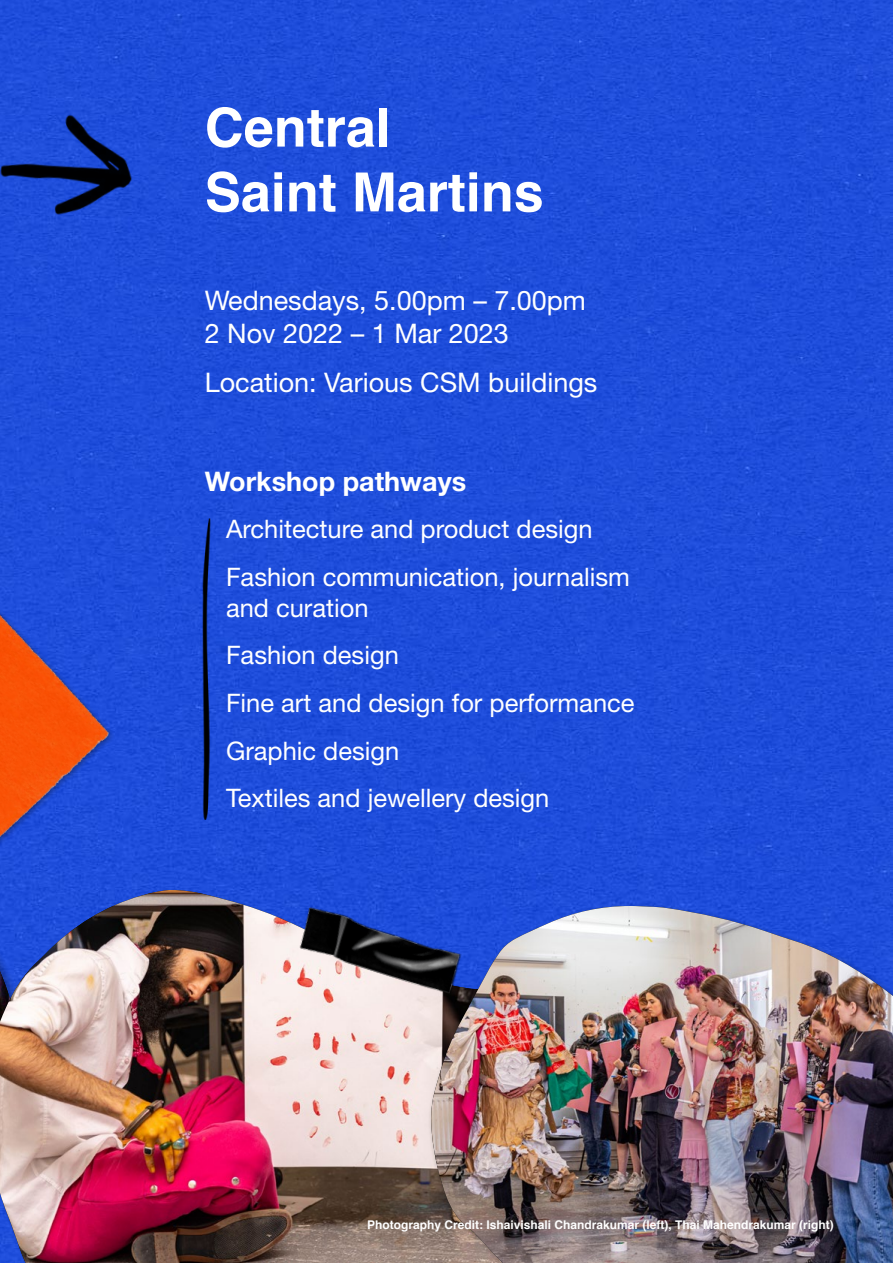
<style>
.page{position:relative;width:893px;height:1263px;background:#fff}
.page>*{position:absolute;margin:0;border:0;box-sizing:border-box;transform-origin:0 0}
.Header_3{font:700 54px/64.8px "Helvetica";color:#fff}
.Header_3_Bold{font:27px "Helvetica Neue LT Pro";color:#fff}
.Header_3_Bold-2{font:700 27px "Helvetica Neue LT Pro";color:#fff}
.Body_list{font:25.5px/30.6px "Helvetica Neue LT Pro";color:#fff}
.Captions_Credits{font:700 12px "Helvetica";color:#fff}
</style>
<div class="page">
<div style="left:0;top:0;width:893px;height:903px;background:#1e4ddb"></div>
<div style="left:0;top:503px;width:116px;height:434px;background:#1f4edc"></div>
<img style="left:0;top:590px;width:207px;height:299px">
<img style="left:0;top:890px;width:664px;height:373px">
<img style="left:0;top:70px;width:163px;height:196px">
<img style="left:268px;top:884px;width:225px;height:130px">
<img style="left:431px;top:906px;width:462px;height:357px">
<img style="left:181px;top:519px;width:47px;height:300px">
<p class="Header_3" style="left:205px;top:96px;width:341px">Central<br>Saint Martins</p>
<p class="Header_3_Bold" style="left:205px;top:284px;width:383px">Wednesdays, 5.00pm – 7.00pm</p>
<p class="Header_3_Bold" style="left:205px;top:316px;width:306px">2 Nov 2022 – 1 Mar 2023</p>
<p class="Header_3_Bold" style="left:205px;top:366px;width:394px">Location: Various CSM buildings</p>
<p class="Header_3_Bold-2" style="left:205px;top:465px;width:263px">Workshop pathways</p>
<p class="Body_list" style="left:226px;top:513px;width:368px">Architecture and product design</p>
<p class="Body_list" style="left:226px;top:561px;width:405px">Fashion communication, journalism and curation</p>
<p class="Body_list" style="left:226px;top:639px;width:174px">Fashion design</p>
<p class="Body_list" style="left:226px;top:687px;width:410px">Fine art and design for performance</p>
<p class="Body_list" style="left:226px;top:734px;width:175px">Graphic design</p>
<p class="Body_list" style="left:226px;top:782px;width:325px">Textiles and jewellery design</p>
<p class="Captions_Credits" style="left:367px;top:1215px;width:468px">Photography Credit: Ishaivishali Chandrakumar (left), Thai Mahendrakumar (right)</p>
</div>
